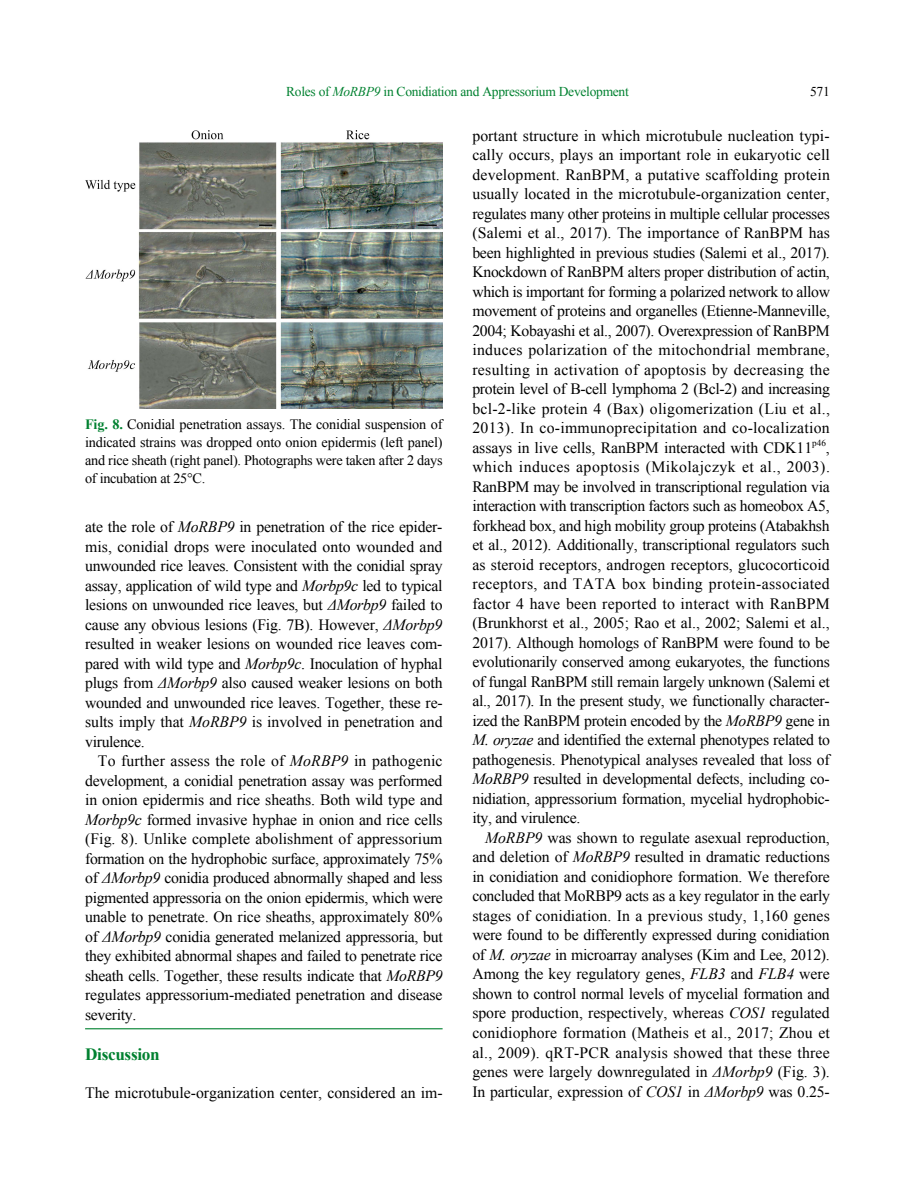
<style>
.page{position:relative;width:915px;height:1191px;background:#fff}
.page>*{position:absolute;margin:0;border:0;box-sizing:border-box;transform-origin:0 0}
.t1{font:700 17.25px "Times New Roman";letter-spacing:-.02em;color:#008130}
.t2{font:15.75px/19.5px "Times New Roman";letter-spacing:-.01em;color:#000;text-align:justify}
.t3{font:14.25px/18px "Times New Roman";letter-spacing:-.02em;color:#000;text-align:justify}
.t4{font:13.5px "Times New Roman";letter-spacing:-.02em;color:#008130}
.t5{font:13.5px "Times New Roman";color:#000}
.s1{font-style:italic}
.s2{font-weight:700;color:#008130}
</style>
<div class="page">
<hr style="left:85px;top:1028px;width:357px;height:1px;background:#008130">
<img style="left:85px;top:131px;width:357px;height:277px">
<p class="t4" style="left:286px;top:83px;width:344px">Roles of <span class="s1">MoRBP9</span> in Conidiation and Appressorium Development</p>
<p class="t5" style="left:809px;top:83px;width:21px">571</p>
<p class="t3" style="left:85px;top:415px;width:359px"><span class="s2">Fig. 8.</span> Conidial penetration assays. The conidial suspension of indicated strains was dropped onto onion epidermis (left panel) and rice sheath (right panel). Photographs were taken after 2 days of incubation at 25°C.</p>
<p class="t2" style="left:85px;top:517px;width:359px">ate the role of <span class="s1">MoRBP9</span> in penetration of the rice epider&shy;mis, conidial drops were inoculated onto wounded and unwounded rice leaves. Consistent with the conidial spray assay, application of wild type and <span class="s1">Morbp9c</span> led to typical lesions on unwounded rice leaves, but <span class="s1">ΔMorbp9</span> failed to cause any obvious lesions (Fig. 7B). However, <span class="s1">ΔMorbp9 </span>resulted in weaker lesions on wounded rice leaves com&shy;pared with wild type and <span class="s1">Morbp9c</span>. Inoculation of hyphal plugs from <span class="s1">ΔMorbp9</span> also caused weaker lesions on both wounded and unwounded rice leaves. Together, these re&shy;sults imply that <span class="s1">MoRBP9</span> is involved in penetration and virulence.</p>
<p class="t2" style="left:85px;top:751px;width:359px;text-indent:13px">To further assess the role of <span class="s1">MoRBP9</span> in pathogenic development, a conidial penetration assay was performed in onion epidermis and rice sheaths. Both wild type and <span class="s1">Morbp9c</span> formed invasive hyphae in onion and rice cells (Fig. 8). Unlike complete abolishment of appressorium formation on the hydrophobic surface, approximately 75% of <span class="s1">ΔMorbp9</span> conidia produced abnormally shaped and less pigmented appressoria on the onion epidermis, which were unable to penetrate. On rice sheaths, approximately 80% of <span class="s1">ΔMorbp9</span> conidia generated melanized appressoria, but they exhibited abnormal shapes and failed to penetrate rice sheath cells. Together, these results indicate that <span class="s1">MoRBP9 </span>regulates appressorium-mediated penetration and disease severity.</p>
<p class="t1" style="left:85px;top:1042px;width:76px">Discussion</p>
<p class="t2" style="left:85px;top:1082px;width:359px">The microtubule-organization center, considered an im-</p>
<p class="t2" style="left:472px;top:125px;width:359px">portant structure in which microtubule nucleation typi&shy;cally occurs, plays an important role in eukaryotic cell development. RanBPM, a putative scaffolding protein usually located in the microtubule-organization center, regulates many other proteins in multiple cellular processes (Salemi et al., 2017). The importance of RanBPM has been highlighted in previous studies (Salemi et al., 2017).<br>Knockdown of RanBPM alters proper distribution of actin, which is important for forming a polarized network to allow movement of proteins and organelles (Etienne-Manneville, 2004; Kobayashi et al., 2007). Overexpression of RanBPM induces polarization of the mitochondrial membrane, resulting in activation of apoptosis by decreasing the protein level of B-cell lymphoma 2 (Bcl-2) and increasing bcl-2-like protein 4 (Bax) oligomerization (Liu et al., 2013). In co-immunoprecipitation and co-localization assays in live cells, RanBPM interacted with CDK11<sup>p46</sup>, which induces apoptosis (Mikolajczyk et al., 2003).<br>RanBPM may be involved in transcriptional regulation via interaction with transcription factors such as homeobox A5, forkhead box, and high mobility group proteins (Atabakhsh et al., 2012). Additionally, transcriptional regulators such as steroid receptors, androgen receptors, glucocorticoid receptors, and TATA box binding protein-associated factor 4 have been reported to interact with RanBPM (Brunkhorst et al., 2005; Rao et al., 2002; Salemi et al., 2017). Although homologs of RanBPM were found to be evolutionarily conserved among eukaryotes, the functions of fungal RanBPM still remain largely unknown (Salemi et al., 2017). In the present study, we functionally character&shy;ized the RanBPM protein encoded by the <span class="s1">MoRBP9</span> gene in <span class="s1">M. oryzae</span> and identified the external phenotypes related to pathogenesis. Phenotypical analyses revealed that loss of <span class="s1">MoRBP9</span> resulted in developmental defects, including co&shy;nidiation, appressorium formation, mycelial hydrophobic&shy;ity, and virulence.</p>
<p class="t2" style="left:472px;top:827px;width:359px;text-indent:13px"><span class="s1">MoRBP9</span> was shown to regulate asexual reproduction, and deletion of <span class="s1">MoRBP9</span> resulted in dramatic reductions in conidiation and conidiophore formation. We therefore concluded that MoRBP9 acts as a key regulator in the early stages of conidiation. In a previous study, 1,160 genes were found to be differently expressed during conidiation of <span class="s1">M. oryzae</span> in microarray analyses (Kim and Lee, 2012).<br>Among the key regulatory genes, <span class="s1">FLB3</span> and <span class="s1">FLB4</span> were shown to control normal levels of mycelial formation and spore production, respectively, whereas <span class="s1">COS1</span> regulated conidiophore formation (Matheis et al., 2017; Zhou et al., 2009). qRT-PCR analysis showed that these three genes were largely downregulated in <span class="s1">ΔMorbp9</span> (Fig. 3).<br>In particular, expression of <span class="s1">COS1</span> in <span class="s1">ΔMorbp9</span> was 0.25-</p>
</div>
